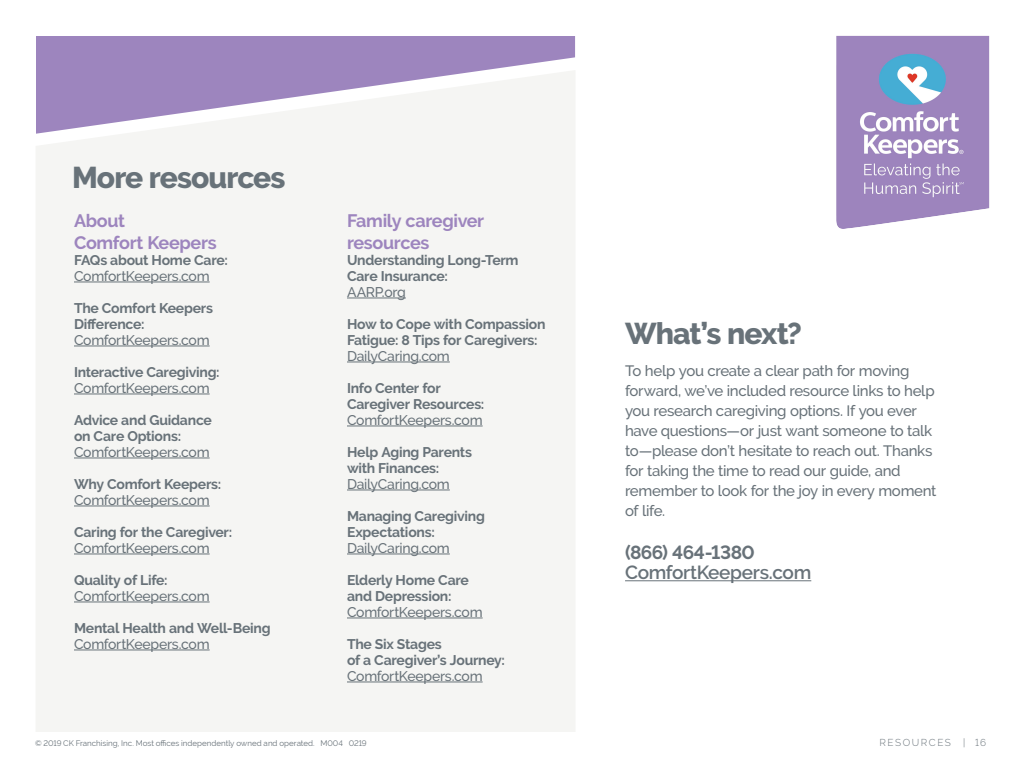
<style>
.page{position:relative;width:1024px;height:768px;background:#fff}
.page>*{position:absolute;margin:0;border:0;box-sizing:border-box;transform-origin:0 0}
.t1{font:800 30px "Raleway";letter-spacing:-.03em;color:#687279}
.t2{font:600 19px "Raleway";letter-spacing:-.02em;color:#687279}
.t3{font:700 19px "Raleway";letter-spacing:-.03em;color:#687279}
.t4{font:700 18px/22px "Raleway";letter-spacing:-.02em;color:#9d85be}
.t5{font:500 15px/20px "Raleway";letter-spacing:-.02em;color:#687279}
.t6{font:700 14px/16px "Raleway";letter-spacing:-.015em;color:#687279}
.t7{font:500 14px "Raleway";letter-spacing:-.02em;color:#687279}
.t8{font:300 10px "Raleway";letter-spacing:.15em;color:#687279}
.t9{font:8px "Raleway";color:#687279}
</style>
<div class="page">
<div style="left:36px;top:134px;width:539px;height:598px;background:#f5f5f3"></div>
<svg style="left:36px;top:36px;width:539px;height:98px;fill:#9d85be"></svg>
<hr style="left:74px;top:282px;width:136px;height:1px;background:#687279">
<hr style="left:74px;top:346px;width:136px;height:1px;background:#687279">
<hr style="left:74px;top:394px;width:136px;height:1px;background:#687279">
<hr style="left:74px;top:458px;width:136px;height:1px;background:#687279">
<hr style="left:74px;top:506px;width:136px;height:1px;background:#687279">
<hr style="left:74px;top:554px;width:136px;height:1px;background:#687279">
<hr style="left:74px;top:602px;width:136px;height:1px;background:#687279">
<hr style="left:74px;top:650px;width:136px;height:1px;background:#687279">
<hr style="left:347px;top:298px;width:59px;height:1px;background:#687279">
<hr style="left:347px;top:362px;width:103px;height:1px;background:#687279">
<hr style="left:347px;top:426px;width:136px;height:1px;background:#687279">
<hr style="left:347px;top:490px;width:103px;height:1px;background:#687279">
<hr style="left:347px;top:554px;width:103px;height:1px;background:#687279">
<hr style="left:347px;top:618px;width:136px;height:1px;background:#687279">
<hr style="left:347px;top:682px;width:136px;height:1px;background:#687279">
<hr style="left:625px;top:580px;width:186px;height:1px;background:#687279">
<img style="left:836px;top:35px;width:154px;height:194px">
<h1 class="t1" style="left:72px;top:161px;width:215px">More resources</h1>
<p class="t4" style="left:74px;top:210px;width:144px">About<br>Comfort Keepers</p>
<p class="t6" style="left:74px;top:252px;width:155px">FAQs about Home Care:</p>
<p class="t7" style="left:74px;top:268px;width:137px">ComfortKeepers.com</p>
<p class="t6" style="left:74px;top:300px;width:141px">The Comfort Keepers<br>Difference:</p>
<p class="t7" style="left:74px;top:332px;width:137px">ComfortKeepers.com</p>
<p class="t6" style="left:74px;top:364px;width:147px">Interactive Caregiving:</p>
<p class="t7" style="left:74px;top:380px;width:137px">ComfortKeepers.com</p>
<p class="t6" style="left:74px;top:412px;width:139px">Advice and Guidance on Care Options:</p>
<p class="t7" style="left:74px;top:444px;width:137px">ComfortKeepers.com</p>
<p class="t6" style="left:74px;top:476px;width:149px">Why Comfort Keepers:</p>
<p class="t7" style="left:74px;top:492px;width:137px">ComfortKeepers.com</p>
<p class="t6" style="left:74px;top:524px;width:160px">Caring for the Caregiver:</p>
<p class="t7" style="left:74px;top:540px;width:137px">ComfortKeepers.com</p>
<p class="t6" style="left:74px;top:572px;width:95px">Quality of Life:</p>
<p class="t7" style="left:74px;top:588px;width:137px">ComfortKeepers.com</p>
<p class="t6" style="left:74px;top:620px;width:198px">Mental Health and Well-Being</p>
<p class="t7" style="left:74px;top:636px;width:137px">ComfortKeepers.com</p>
<p class="t4" style="left:347px;top:210px;width:139px">Family caregiver resources</p>
<p class="t6" style="left:347px;top:252px;width:173px">Understanding Long-Term<br>Care Insurance:</p>
<p class="t7" style="left:347px;top:284px;width:60px">AARP.org</p>
<p class="t6" style="left:347px;top:316px;width:200px">How to Cope with Compassion<br>Fatigue: 8 Tips for Caregivers:</p>
<p class="t7" style="left:347px;top:348px;width:104px">DailyCaring.com</p>
<p class="t6" style="left:347px;top:380px;width:139px">Info Center for<br>Caregiver Resources:</p>
<p class="t7" style="left:347px;top:412px;width:137px">ComfortKeepers.com</p>
<p class="t6" style="left:347px;top:444px;width:127px">Help Aging Parents with Finances:</p>
<p class="t7" style="left:347px;top:476px;width:104px">DailyCaring.com</p>
<p class="t6" style="left:347px;top:508px;width:139px">Managing Caregiving<br>Expectations:</p>
<p class="t7" style="left:347px;top:540px;width:104px">DailyCaring.com</p>
<p class="t6" style="left:347px;top:572px;width:124px">Elderly Home Care and Depression:</p>
<p class="t7" style="left:347px;top:604px;width:137px">ComfortKeepers.com</p>
<p class="t6" style="left:347px;top:636px;width:160px">The Six Stages<br>of a Caregiver’s Journey:</p>
<p class="t7" style="left:347px;top:668px;width:137px">ComfortKeepers.com</p>
<h1 class="t1" style="left:625px;top:317px;width:178px">What’s next?</h1>
<p class="t5" style="left:625px;top:361px;width:313px">To help you create a clear path for moving forward, we’ve included resource links to help you research caregiving options. If you ever have questions—or just want someone to talk to—please don’t hesitate to reach out. Thanks for taking the time to read our guide, and remember to look for the joy in every moment of life.</p>
<h2 class="t3" style="left:625px;top:542px;width:131px">(866) 464-1380</h2>
<h2 class="t2" style="left:625px;top:562px;width:188px">ComfortKeepers.com</h2>
<p class="t9" style="left:35px;top:739px;width:333px">© 2019 CK Franchising, Inc. Most offices independently owned and operated. M004 0219</p>
<p class="t8" style="left:880px;top:737px;width:73px">RESOURCES</p>
<p class="t8" style="left:963px;top:737px;width:25px">| 16</p>
</div>
